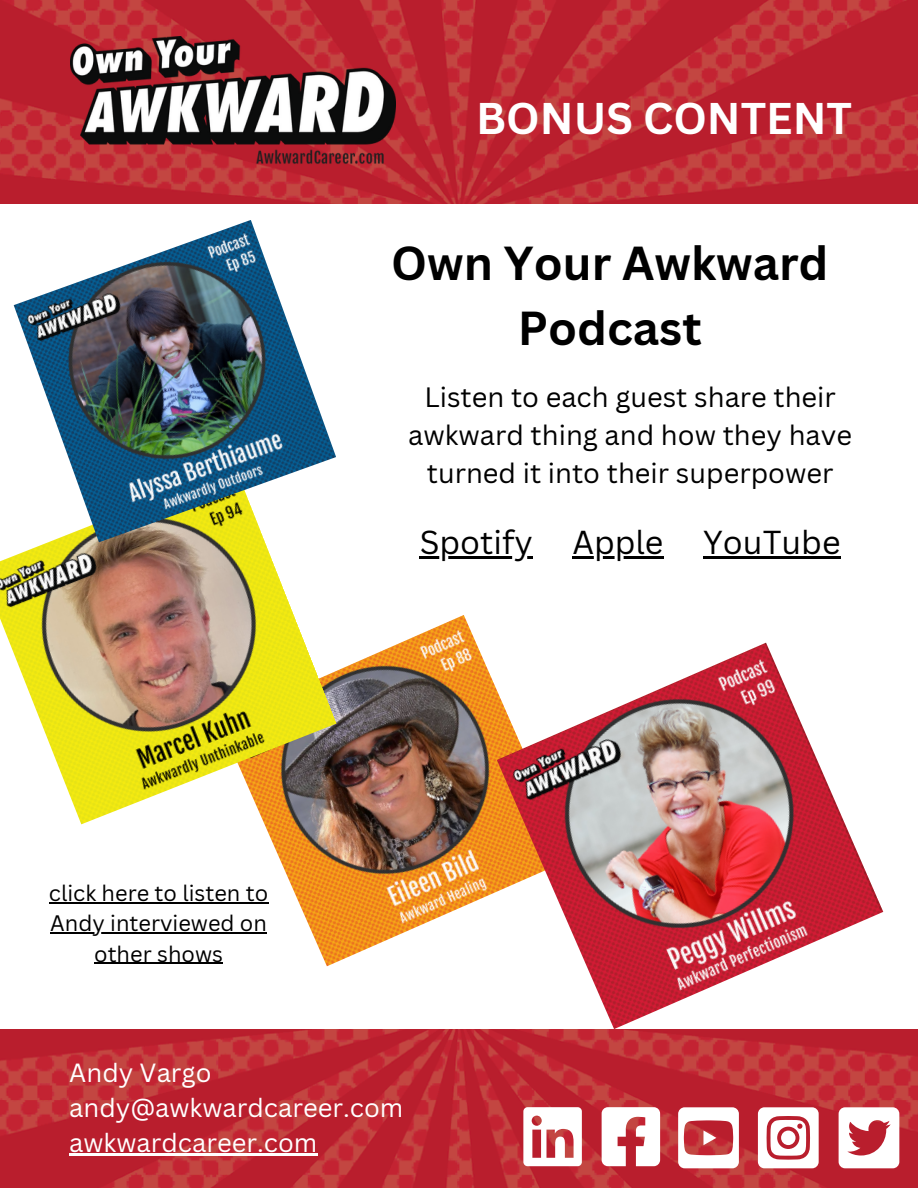
<style>
.page{position:relative;width:918px;height:1188px;background:#fff}
.page>*{position:absolute;margin:0;border:0;box-sizing:border-box;transform-origin:0 0}
.t1{font:700 46.35px/64.7px "Canva Sans";color:#000;text-align:center}
.t2{font:700 43.2px "Canva Sans";color:#fff}
.t3{font:32.25px "Canva Sans";color:#000}
.t4{font:27.3px/38px "Canva Sans";color:#000;text-align:center}
.t5{font:25.65px/34.8px "Canva Sans";color:#fff}
.t6{font:21.75px/30.3px "Canva Sans";color:#000;text-align:center}
</style>
<div class="page">
<img style="left:0;top:0;width:918px;height:203px">
<img style="left:0;top:1029px;width:918px;height:159px">
<img style="left:70px;top:37px;width:325px;height:129px">
<svg style="left:523px;top:1107px;width:59px;height:59px"></svg>
<svg style="left:602px;top:1107px;width:58px;height:59px"></svg>
<svg style="left:678px;top:1107px;width:61px;height:61px"></svg>
<svg style="left:758px;top:1107px;width:61px;height:61px"></svg>
<svg style="left:839px;top:1107px;width:60px;height:61px"></svg>
<img style="left:220px;top:615px;width:277px;height:351px">
<img style="left:0;top:542px;width:337px;height:282px">
<img style="left:497px;top:643px;width:386px;height:386px">
<hr style="left:69px;top:1154px;width:248px;height:2px;background:#fff">
<img style="left:14px;top:220px;width:322px;height:322px">
<hr style="left:420px;top:556px;width:113px;height:3px;background:#000">
<hr style="left:572px;top:556px;width:92px;height:3px;background:#000">
<hr style="left:703px;top:556px;width:138px;height:3px;background:#000">
<hr style="left:49px;top:902px;width:219px;height:1px;background:#000">
<hr style="left:50px;top:932px;width:217px;height:2px;background:#000">
<hr style="left:94px;top:963px;width:129px;height:1px;background:#000">
<p class="t2" style="left:476px;top:88px;width:378px">BONUS CONTENT</p>
<p class="t1" style="left:391px;top:230px;width:439px">Own Your Awkward<br>Podcast</p>
<p class="t4" style="left:408px;top:377px;width:445px">Listen to each guest share their awkward thing and how they have turned it into their superpower</p>
<p class="t3" style="left:420px;top:520px;width:115px">Spotify</p>
<h4 class="t3" style="left:572px;top:520px;width:270px">Apple YouTube</h4>
<p class="t6" style="left:49px;top:877px;width:221px">click here to listen to</p>
<p class="t6" style="left:50px;top:908px;width:218px">Andy interviewed on other shows</p>
<h3 class="t5" style="left:69px;top:1055px;width:336px">Andy Vargo andy@awkwardcareer.com awkwardcareer.com</h3>
</div>
